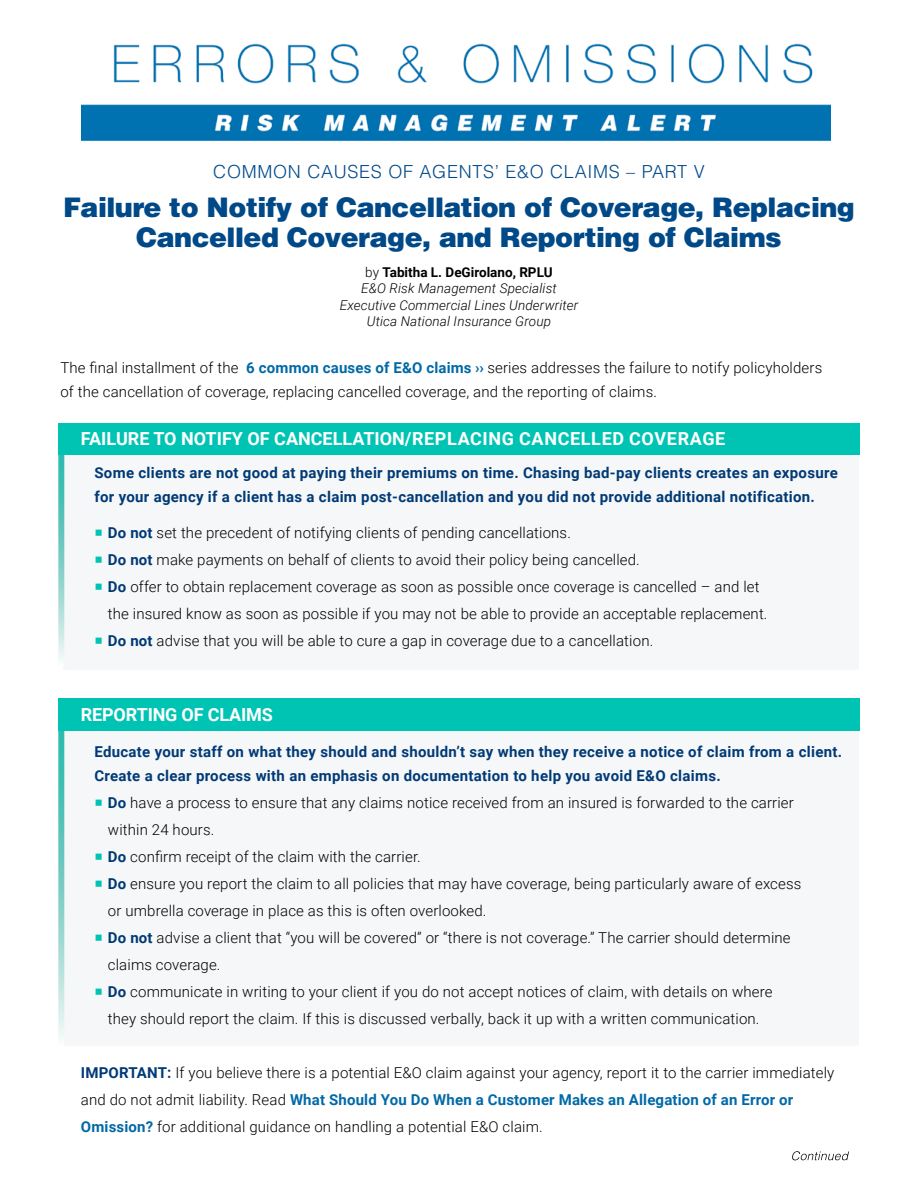
<style>
.page{position:relative;width:918px;height:1188px;background:#fff}
.page>*{position:absolute;margin:0;border:0;box-sizing:border-box;transform-origin:0 0}
.t1{font:900 27px/30px "Helvetica LT Std";letter-spacing:-.02em;color:#004988;text-align:center}
.t2{font:700 18px "Roboto";color:#fff}
.t3{font:300 18px "Helvetica LT Std";letter-spacing:.04em;color:#004988}
.t4{font:300 15px/27px "Roboto";letter-spacing:.01em;color:#000}
.t5{font:700 15px/24px "Roboto";letter-spacing:.02em;color:#003a76}
.t6{font:italic 300 13.5px/16.5px "Roboto";letter-spacing:.01em;color:#000;text-align:center}
.s1{font-style:normal}
.s2{font-weight:700;font-style:normal}
.s3{font-weight:700;color:#0069a7}
.s4{font-family:"Minion Pro";font-weight:400;font-size:21px;color:#00c3b4}
.s5{font-weight:700;color:#003a76}
</style>
<div class="page">
<img style="left:81px;top:43px;width:750px;height:98px">
<div style="left:63px;top:424px;width:795px;height:246px;background:#f6f7f8"></div>
<div style="left:64px;top:726px;width:795px;height:319px;background:#f6f7f8"></div>
<svg style="left:58px;top:455px;width:6px;height:206px"></svg>
<svg style="left:58px;top:731px;width:6px;height:309px;background:#87d3cb"></svg>
<div style="left:58px;top:424px;width:802px;height:31px;background:#00c4b3"></div>
<div style="left:58px;top:698px;width:802px;height:33px;background:#00c4b3"></div>
<svg style="left:792px;top:1151px;width:57px;height:9px"></svg>
<p class="t3" style="left:213px;top:160px;width:493px">COMMON CAUSES OF AGENTS’ E&amp;O CLAIMS – PART V</p>
<h1 class="t1" style="left:63px;top:191px;width:793px">Failure to Notify of Cancellation of Coverage, Replacing<br>Cancelled Coverage, and Reporting of Claims</h1>
<p class="t6" style="left:340px;top:263px;width:240px"><span class="s1">by</span> <span class="s2">Tabitha L. DeGirolano, RPLU<br></span>E&amp;O Risk Management Specialist Executive Commercial Lines Underwriter Utica National Insurance Group</p>
<p class="t4" style="left:60px;top:355px;width:763px;line-height:24px">The final installment of the <span class="s3">6 common causes of E&amp;O claims ››</span> series addresses the failure to notify policyholders of the cancellation of coverage, replacing cancelled coverage, and the reporting of claims.</p>
<p class="t2" style="left:81px;top:426px;width:646px">FAILURE TO NOTIFY OF CANCELLATION/REPLACING CANCELLED COVERAGE</p>
<p class="t5" style="left:94px;top:460px;width:745px">Some clients are not good at paying their premiums on time. Chasing bad-pay clients creates an exposure for your agency if a client has a claim post-cancellation and you did not provide additional notification.</p>
<p class="t4" style="left:94px;top:519px;width:478px"><span class="s4">■</span> <span class="s5">Do not</span> set the precedent of notifying clients of pending cancellations.</p>
<p class="t4" style="left:94px;top:546px;width:547px"><span class="s4">■</span> <span class="s5">Do not</span> make payments on behalf of clients to avoid their policy being cancelled.</p>
<p class="t4" style="left:108px;top:573px;width:661px;text-indent:-13px"><span class="s4">■</span> <span class="s5">Do</span> offer to obtain replacement coverage as soon as possible once coverage is cancelled – and let the insured know as soon as possible if you may not be able to provide an acceptable replacement.</p>
<p class="t4" style="left:94px;top:627px;width:560px"><span class="s4">■</span> <span class="s5">Do not</span> advise that you will be able to cure a gap in coverage due to a cancellation.</p>
<p class="t2" style="left:81px;top:702px;width:193px">REPORTING OF CLAIMS</p>
<p class="t5" style="left:94px;top:739px;width:749px">Educate your staff on what they should and shouldn’t say when they receive a notice of claim from a client.<br>Create a clear process with an emphasis on documentation to help you avoid E&amp;O claims.</p>
<p class="t4" style="left:108px;top:789px;width:688px;text-indent:-13px"><span class="s4">■</span> <span class="s5">Do</span> have a process to ensure that any claims notice received from an insured is forwarded to the carrier within 24 hours.</p>
<p class="t4" style="left:94px;top:843px;width:328px"><span class="s4">■</span> <span class="s5">Do</span> confirm receipt of the claim with the carrier.</p>
<p class="t4" style="left:108px;top:870px;width:695px;text-indent:-13px"><span class="s4">■</span> <span class="s5">Do</span> ensure you report the claim to all policies that may have coverage, being particularly aware of excess or umbrella coverage in place as this is often overlooked.</p>
<p class="t4" style="left:108px;top:924px;width:684px;text-indent:-13px"><span class="s4">■</span> <span class="s5">Do not</span> advise a client that “you will be covered” or “there is not coverage.” The carrier should determine claims coverage.</p>
<p class="t4" style="left:94px;top:978px;width:680px;text-align:center"><span class="s4">■</span> <span class="s5">Do</span> communicate in writing to your client if you do not accept notices of claim, with details on where they should report the claim. If this is discussed verbally, back it up with a written communication.</p>
<p class="t4" style="left:81px;top:1059px;width:755px"><span class="s5">IMPORTANT:</span> If you believe there is a potential E&amp;O claim against your agency, report it to the carrier immediately and do not admit liability. Read <span class="s3">What Should You Do When a Customer Makes an Allegation of an Error or<br>Omission?</span> for additional guidance on handling a potential E&amp;O claim.</p>
</div>
